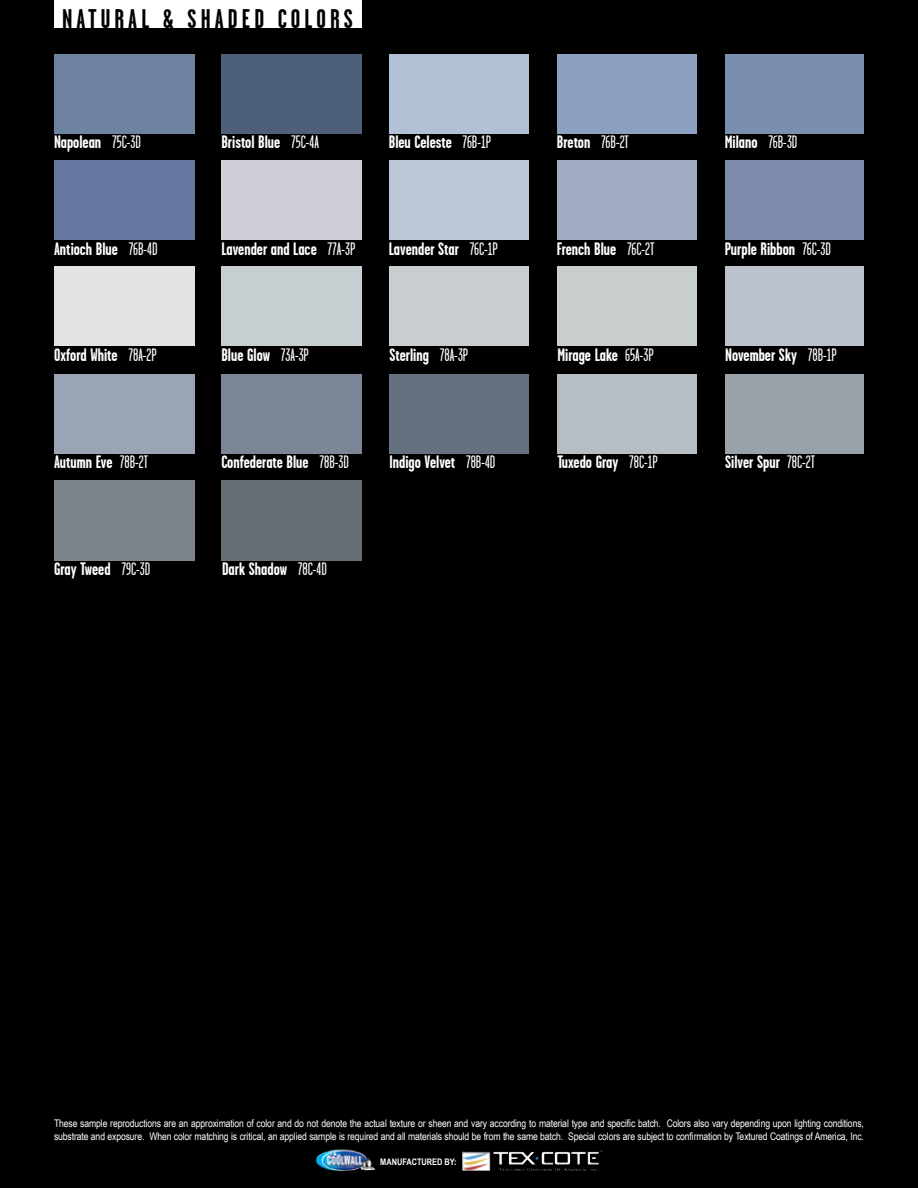
<style>
.page{position:relative;width:918px;height:1188px;background:#000}
.page>*{position:absolute;margin:0;border:0;box-sizing:border-box;transform-origin:0 0}
.t1{font:700 27px "Garage Gothic";letter-spacing:.15em;color:#000}
.t2{font:700 18px "Garage Gothic";color:#fff}
.t3{font:10.5px/12.6px "Arial Narrow";letter-spacing:-.01em;color:#fff}
.t4{font:700 9px "Arial Narrow";color:#fff}
.s1{font-weight:400}
</style>
<div class="page">
<img style="left:315px;top:1149px;width:60px;height:23px">
<img style="left:462px;top:1150px;width:141px;height:21px">
<div style="left:54px;top:1px;width:308px;height:27px;background:#fff"></div>
<div style="left:221px;top:54px;width:141px;height:80px;background:#4e6079"></div>
<div style="left:221px;top:160px;width:141px;height:80px;background:#cfcdd7"></div>
<div style="left:221px;top:267px;width:141px;height:79px;background:#c7ced2"></div>
<div style="left:54px;top:374px;width:140px;height:79px;background:#9ba4b4"></div>
<div style="left:725px;top:374px;width:139px;height:79px;background:#99a1a9"></div>
<div style="left:390px;top:54px;width:139px;height:80px;background:#b2c0d5"></div>
<div style="left:390px;top:160px;width:139px;height:80px;background:#bdc6d5"></div>
<div style="left:390px;top:267px;width:139px;height:79px;background:#c8cdcf"></div>
<div style="left:221px;top:374px;width:141px;height:79px;background:#7c8697"></div>
<div style="left:54px;top:480px;width:140px;height:80px;background:#7b848b"></div>
<div style="left:557px;top:54px;width:140px;height:80px;background:#8da0c2"></div>
<div style="left:557px;top:160px;width:140px;height:80px;background:#a1abc4"></div>
<div style="left:390px;top:374px;width:139px;height:79px;background:#657081"></div>
<div style="left:221px;top:480px;width:141px;height:80px;background:#656d75"></div>
<div style="left:725px;top:54px;width:139px;height:80px;background:#7a8fb0"></div>
<div style="left:725px;top:160px;width:139px;height:80px;background:#7e8cab"></div>
<div style="left:557px;top:267px;width:140px;height:79px;background:#c8cecd"></div>
<div style="left:557px;top:374px;width:140px;height:79px;background:#b7bec3"></div>
<div style="left:54px;top:54px;width:140px;height:80px;background:#6d83a0"></div>
<div style="left:54px;top:160px;width:140px;height:80px;background:#63779f"></div>
<div style="left:54px;top:267px;width:140px;height:79px;background:#e2e4e1"></div>
<div style="left:725px;top:267px;width:139px;height:79px;background:#bcc3cc"></div>
<h1 class="t1" style="left:62px;top:4px;width:293px">NATURAL &amp; SHADED COLORS</h1>
<h2 class="t2" style="left:54px;top:133px;width:89px">Napolean <span class="s1">75C-3D</span></h2>
<h2 class="t2" style="left:221px;top:133px;width:99px">Bristol Blue <span class="s1">75C-4A</span></h2>
<h2 class="t2" style="left:389px;top:133px;width:104px">Bleu Celeste <span class="s1">76B-1P</span></h2>
<h2 class="t2" style="left:557px;top:133px;width:73px">Breton <span class="s1">76B-2T</span></h2>
<h2 class="t2" style="left:725px;top:133px;width:74px">Milano <span class="s1">76B-3D</span></h2>
<h2 class="t2" style="left:54px;top:239px;width:105px">Antioch Blue <span class="s1">76B-4D</span></h2>
<h2 class="t2" style="left:221px;top:239px;width:135px">Lavender and Lace <span class="s1">77A-3P</span></h2>
<h2 class="t2" style="left:389px;top:239px;width:111px">Lavender Star <span class="s1">76C-1P</span></h2>
<h2 class="t2" style="left:557px;top:239px;width:99px">French Blue <span class="s1">76C-2T</span></h2>
<h2 class="t2" style="left:725px;top:239px;width:108px">Purple Ribbon <span class="s1">76C-3D</span></h2>
<h2 class="t2" style="left:54px;top:345px;width:104px">Oxford White <span class="s1">78A-2P</span></h2>
<h2 class="t2" style="left:221px;top:345px;width:89px">Blue Glow <span class="s1">73A-3P</span></h2>
<h2 class="t2" style="left:390px;top:345px;width:80px">Sterling <span class="s1">78A-3P</span></h2>
<h2 class="t2" style="left:557px;top:345px;width:98px">Mirage Lake <span class="s1">65A-3P</span></h2>
<h2 class="t2" style="left:54px;top:452px;width:96px">Autumn Eve <span class="s1">78B-2T</span></h2>
<h2 class="t2" style="left:221px;top:452px;width:129px">Confederate Blue <span class="s1">78B-3D</span></h2>
<h2 class="t2" style="left:390px;top:452px;width:107px">Indigo Velvet <span class="s1">78B-4D</span></h2>
<h2 class="t2" style="left:557px;top:452px;width:102px">Tuxedo Gray <span class="s1">78C-1P</span></h2>
<h2 class="t2" style="left:54px;top:559px;width:98px">Gray Tweed <span class="s1">79C-3D</span></h2>
<h2 class="t2" style="left:222px;top:559px;width:106px">Dark Shadow <span class="s1">78C-4D</span></h2>
<h2 class="t2" style="left:725px;top:345px;width:113px">November Sky <span class="s1">78B-1P</span></h2>
<h2 class="t2" style="left:725px;top:453px;width:91px">Silver Spur <span class="s1">78C-2T</span></h2>
<p class="t3" style="left:54px;top:1117px;width:811px">These sample reproductions are an approximation of color and do not denote the actual texture or sheen and vary according to material type and specific batch. Colors also vary depending upon lighting conditions, substrate and exposure. When color matching is critical, an applied sample is required and all materials should be from the same batch. Special colors are subject to confirmation by Textured Coatings of America, Inc.</p>
<p class="t4" style="left:380px;top:1157px;width:78px">MANUFACTURED BY:</p>
</div>
